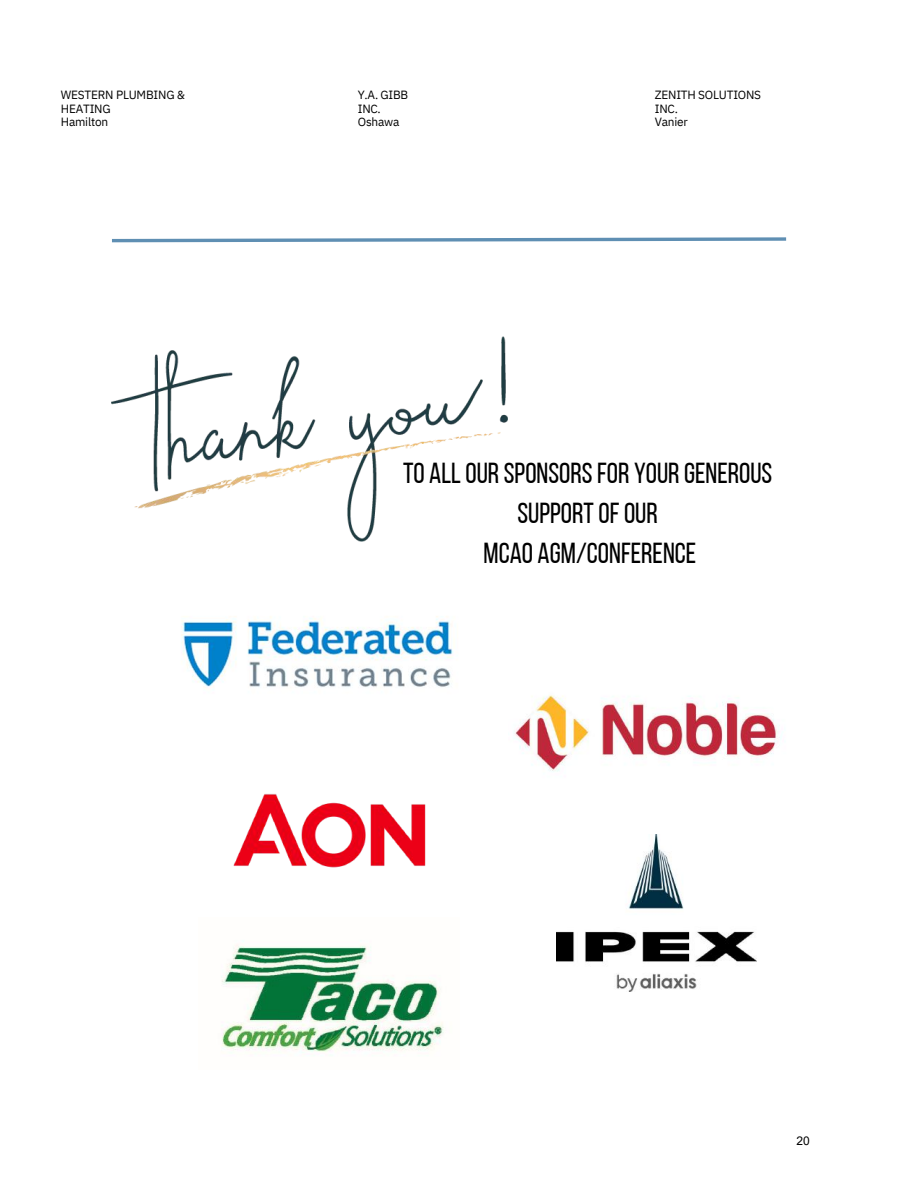
<style>
.page{position:relative;width:918px;height:1188px;background:#fff}
.page>*{position:absolute;margin:0;border:0;box-sizing:border-box;transform-origin:0 0}
.t1{font:28.95px/39.9px "Bebas Neue";color:#000;text-align:center}
.t2{font:12px "Arial";color:#000}
.t3{font:11.85px/13.8px "IBM Plex Sans";letter-spacing:-.02em;color:#000}
</style>
<div class="page">
<svg style="left:112px;top:237px;width:675px;height:6px"></svg>
<img style="left:112px;top:337px;width:396px;height:204px">
<img style="left:513px;top:695px;width:267px;height:77px">
<img style="left:556px;top:834px;width:201px;height:158px">
<img style="left:233px;top:794px;width:193px;height:74px">
<img style="left:181px;top:616px;width:272px;height:72px">
<img style="left:221px;top:941px;width:223px;height:112px">
<p class="t3" style="left:61px;top:87px;width:126px">WESTERN PLUMBING &amp;<br>HEATING<br>Hamilton</p>
<p class="t3" style="left:358px;top:87px;width:52px">Y.A. GIBB<br>INC.<br>Oshawa</p>
<p class="t3" style="left:655px;top:87px;width:108px">ZENITH SOLUTIONS<br>INC.<br>Vanier</p>
<h1 class="t1" style="left:403px;top:456px;width:371px">TO ALL OUR SPONSORS FOR YOUR GENEROUS<br>SUPPORT OF OUR<br>MCAO AGM/CONFERENCE</h1>
<p class="t2" style="left:797px;top:1132px;width:15px">20</p>
</div>
